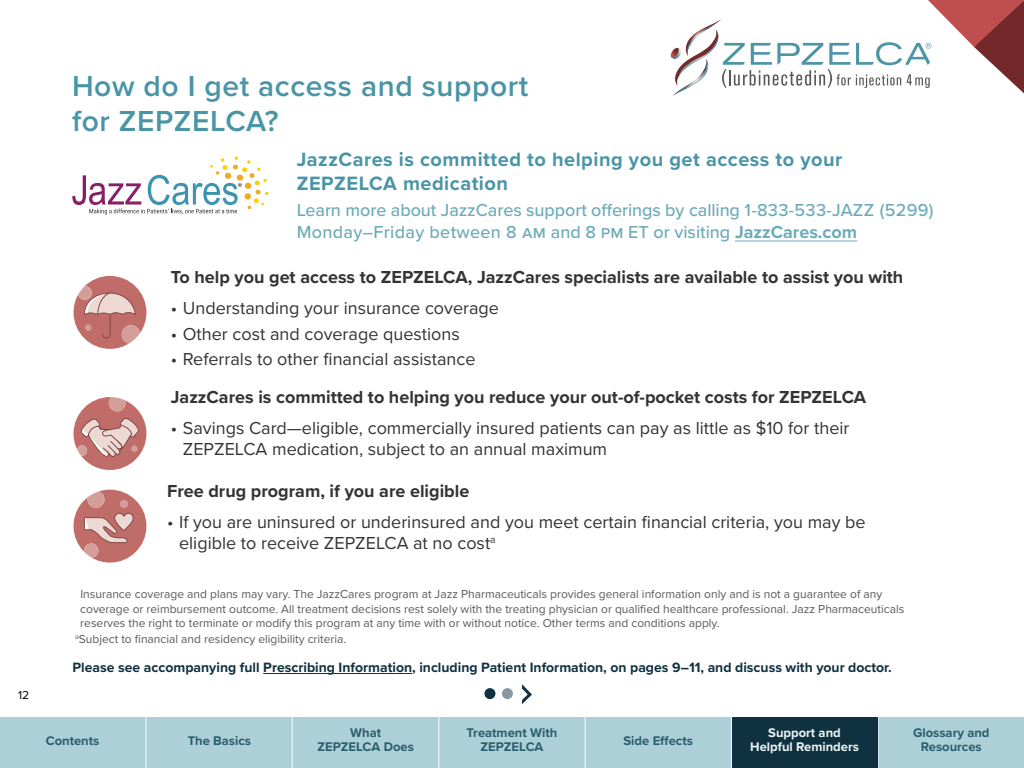
<style>
.page{position:relative;width:1024px;height:768px;background:#fff}
.page>*{position:absolute;margin:0;border:0;box-sizing:border-box;transform-origin:0 0}
.t1{font:600 30px/35px "Proxima Nova";letter-spacing:.02em;color:#4995a6}
.t2{font:700 20px/24px "Proxima Nova";letter-spacing:.025em;color:#4995a6}
.t3{font:18px/21px "Proxima Nova";color:#333}
.t4{font:700 18px "Proxima Nova";color:#333}
.t5{font:500 18px/22px "Proxima Nova";color:#6dabb8}
.t6{font:700 14px "Proxima Nova";color:#103240}
.t7{font:700 13px/14px "Proxima Nova";color:#103240;text-align:center}
.t8{font:700 13px/14px "Proxima Nova";color:#edf5f6;text-align:center}
.t9{font:12px/14.4px "Proxima Nova";color:#58595b}
.t10{font:12px "Proxima Nova";color:#000}
.s1{font-weight:700}
</style>
<div class="page">
<svg style="left:670px;top:0;width:354px;height:96px"></svg>
<svg style="left:74px;top:276px;width:72px;height:73px"></svg>
<svg style="left:74px;top:397px;width:72px;height:73px"></svg>
<div style="left:131px;top:445px;width:7px;height:7px;background:#d49e98;border-radius:50%"></div>
<svg style="left:74px;top:490px;width:72px;height:73px"></svg>
<div style="left:120px;top:500px;width:8px;height:8px;background:#d49e98;border-radius:50%"></div>
<div style="left:502px;top:688px;width:11px;height:11px;background:#88989f;border-radius:50%"></div>
<div style="left:484px;top:688px;width:11px;height:11px;background:#103240;border-radius:50%"></div>
<svg style="left:523px;top:685px;width:9px;height:18px"></svg>
<svg style="left:72px;top:156px;width:197px;height:59px"></svg>
<hr style="left:263px;top:673px;width:149px;height:1px;background:#103240">
<hr style="left:735px;top:241px;width:122px;height:1px;background:#6dabb8">
<div style="left:0;top:717px;width:1024px;height:51px;background:#adcfd7"></div>
<hr style="left:585px;top:717px;width:1px;height:51px;background:#fff">
<hr style="left:731px;top:717px;width:1px;height:51px;background:#fff">
<hr style="left:878px;top:717px;width:1px;height:51px;background:#fff">
<hr style="left:146px;top:717px;width:1px;height:51px;background:#fff">
<hr style="left:292px;top:717px;width:1px;height:51px;background:#fff">
<hr style="left:438px;top:717px;width:1px;height:51px;background:#fff">
<div style="left:732px;top:717px;width:145px;height:51px;background:#103240"></div>
<p class="t10" style="left:18px;top:687px;width:13px">12</p>
<h1 class="t1" style="left:72px;top:67px;width:458px">How do I get access and support for ZEPZELCA?</h1>
<h2 class="t2" style="left:297px;top:147px;width:547px">JazzCares is committed to helping you get access to your<br>ZEPZELCA medication</h2>
<h3 class="t5" style="left:297px;top:198px;width:638px">Learn more about JazzCares support offerings by calling 1-833-533-JAZZ (5299)<br>Monday–Friday between 8 am and 8 pm ET or visiting <span class="s1">JazzCares.com</span></h3>
<h3 class="t4" style="left:171px;top:264px;width:734px">To help you get access to ZEPZELCA, JazzCares specialists are available to assist you with</h3>
<h3 class="t3" style="left:171px;top:297px;width:330px">• Understanding your insurance coverage</h3>
<h3 class="t3" style="left:171px;top:323px;width:291px">• Other cost and coverage questions</h3>
<h3 class="t3" style="left:171px;top:348px;width:306px">• Referrals to other financial assistance</h3>
<h3 class="t4" style="left:171px;top:384px;width:697px">JazzCares is committed to helping you reduce your out-of-pocket costs for ZEPZELCA</h3>
<h3 class="t3" style="left:183px;top:417px;width:668px;text-indent:-12px">• Savings Card—eligible, commercially insured patients can pay as little as $10 for their<br>ZEPZELCA medication, subject to an annual maximum</h3>
<h3 class="t4" style="left:167px;top:477px;width:304px">Free drug program, if you are eligible</h3>
<h3 class="t3" style="left:179px;top:510px;width:688px;text-indent:-12px">• If you are uninsured or underinsured and you meet certain financial criteria, you may be eligible to receive ZEPZELCA at no cost<sup>a</sup></h3>
<p class="t9" style="left:80px;top:587px;width:826px">Insurance coverage and plans may vary. The JazzCares program at Jazz Pharmaceuticals provides general information only and is not a guarantee of any coverage or reimbursement outcome. All treatment decisions rest solely with the treating physician or qualified healthcare professional. Jazz Pharmaceuticals reserves the right to terminate or modify this program at any time with or without notice. Other terms and conditions apply.</p>
<p class="t9" style="left:75px;top:631px;width:273px"><sup>a</sup>Subject to financial and residency eligibility criteria.</p>
<p class="t6" style="left:72px;top:656px;width:821px">Please see accompanying full Prescribing Information, including Patient Information, on pages 9–11, and discuss with your doctor.</p>
<p class="t7" style="left:188px;top:733px;width:65px">The Basics</p>
<p class="t7" style="left:318px;top:726px;width:98px">What<br>ZEPZELCA Does</p>
<p class="t7" style="left:467px;top:726px;width:92px">Treatment With<br>ZEPZELCA</p>
<p class="t7" style="left:913px;top:726px;width:78px">Glossary and<br>Resources</p>
<p class="t7" style="left:46px;top:734px;width:55px">Contents</p>
<p class="t7" style="left:623px;top:733px;width:71px">Side Effects</p>
<p class="t8" style="left:750px;top:726px;width:110px">Support and<br>Helpful Reminders</p>
</div>
